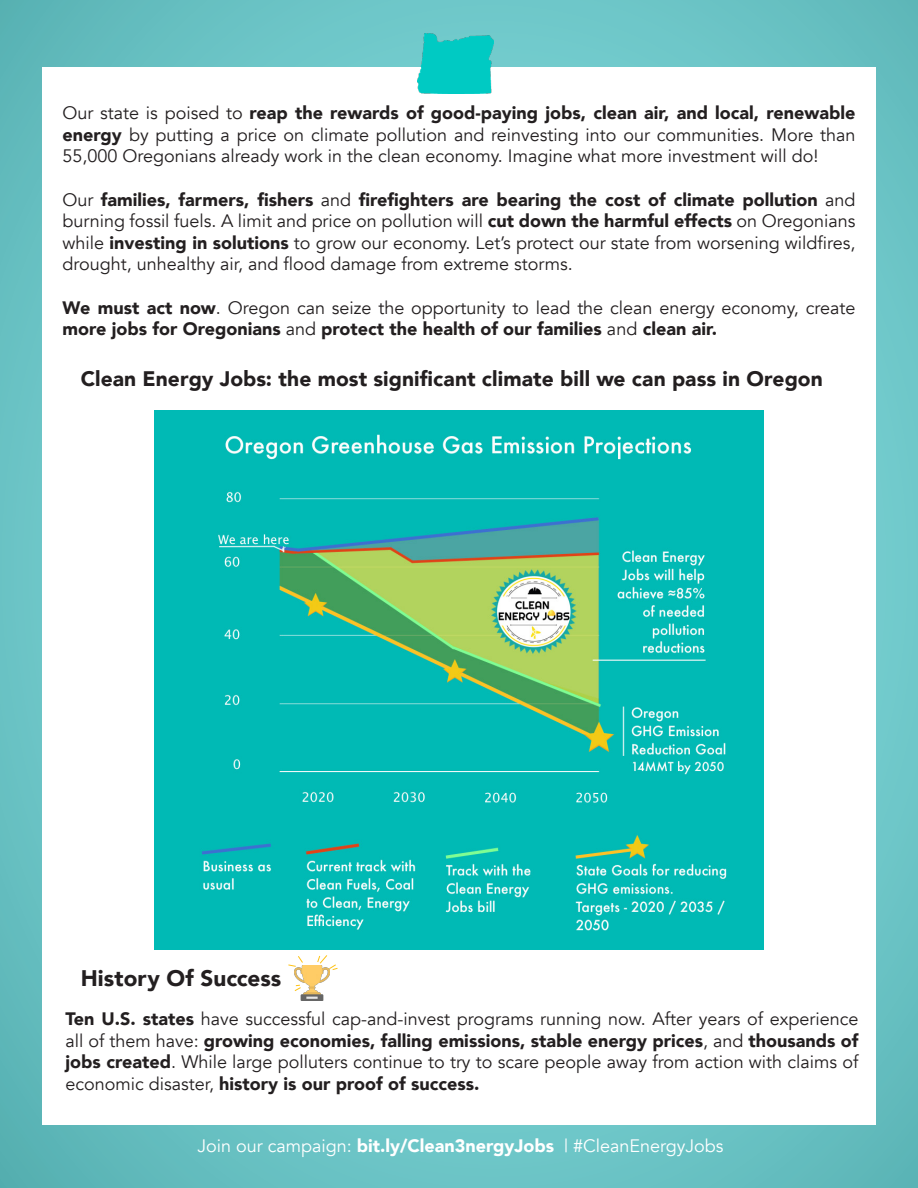
<style>
.page{position:relative;width:918px;height:1188px;background:#fff}
.page>*{position:absolute;margin:0;border:0;box-sizing:border-box;transform-origin:0 0}
.t1{font:900 22.5px "Avenir";color:#231f20}
.t2{font:900 21px "Avenir";letter-spacing:.005em;color:#231f20}
.t3{font:18px/21.6px "Avenir";color:#231f20;text-align:justify}
.t4{font:900 18px/21.6px "Avenir";color:#231f20}
.t5{font:18px "Avenir";color:#fff}
.s1{font-weight:900}
.s2{font-weight:400}
</style>
<div class="page">
<div style="left:0;top:0;width:918px;height:1188px;background:linear-gradient(to right,#66bfc0,#6cc5c6)"></div>
<div style="left:42px;top:67px;width:834px;height:1058px;background:#fff"></div>
<img style="left:418px;top:34px;width:75px;height:60px">
<img style="left:300px;top:992px;width:24px;height:8px">
<svg style="left:288px;top:955px;width:50px;height:37px"></svg>
<img style="left:154px;top:411px;width:610px;height:539px">
<p class="t3" style="left:62px;top:103px;width:795px">Our state is poised to <span class="s1">reap the rewards of good-paying jobs, clean air, and local, renewable energy</span> by putting a price on climate pollution and reinvesting into our communities. More than 55,000 Oregonians already work in the clean economy. Imagine what more investment will do!</p>
<p class="t3" style="left:62px;top:189px;width:795px">Our <span class="s1">families, farmers, fishers</span> and <span class="s1">firefighters are bearing the cost of climate pollution</span> and burning fossil fuels. A limit and price on pollution will <span class="s1">cut down the harmful effects</span> on Oregonians while <span class="s1">investing in solutions</span> to grow our economy. Let’s protect our state from worsening wildfires, drought, unhealthy air, and flood damage from extreme storms.</p>
<p class="t4" style="left:62px;top:296px;width:794px">We must act now<span class="s2">. Oregon can seize the opportunity to lead the clean energy economy, create </span>more jobs for Oregonians <span class="s2">and</span> protect the health of our families <span class="s2">and</span> clean air.</p>
<p class="t2" style="left:81px;top:361px;width:744px">Clean Energy Jobs: the most significant climate bill we can pass in Oregon</p>
<p class="t1" style="left:81px;top:959px;width:202px">History Of Success</p>
<p class="t3" style="left:65px;top:1009px;width:795px"><span class="s1">Ten U.S. states</span> have successful cap-and-invest programs running now. After years of experience all of them have: <span class="s1">growing economies, falling emissions, stable energy prices</span>, and <span class="s1">thousands of jobs created</span>. While large polluters continue to try to scare people away from action with claims of economic disaster, <span class="s1">history is our proof of success.</span></p>
<p class="t5" style="left:197px;top:1135px;width:528px">Join our campaign: <span class="s1">bit.ly/Clean3nergyJobs</span> | #CleanEnergyJobs</p>
</div>
